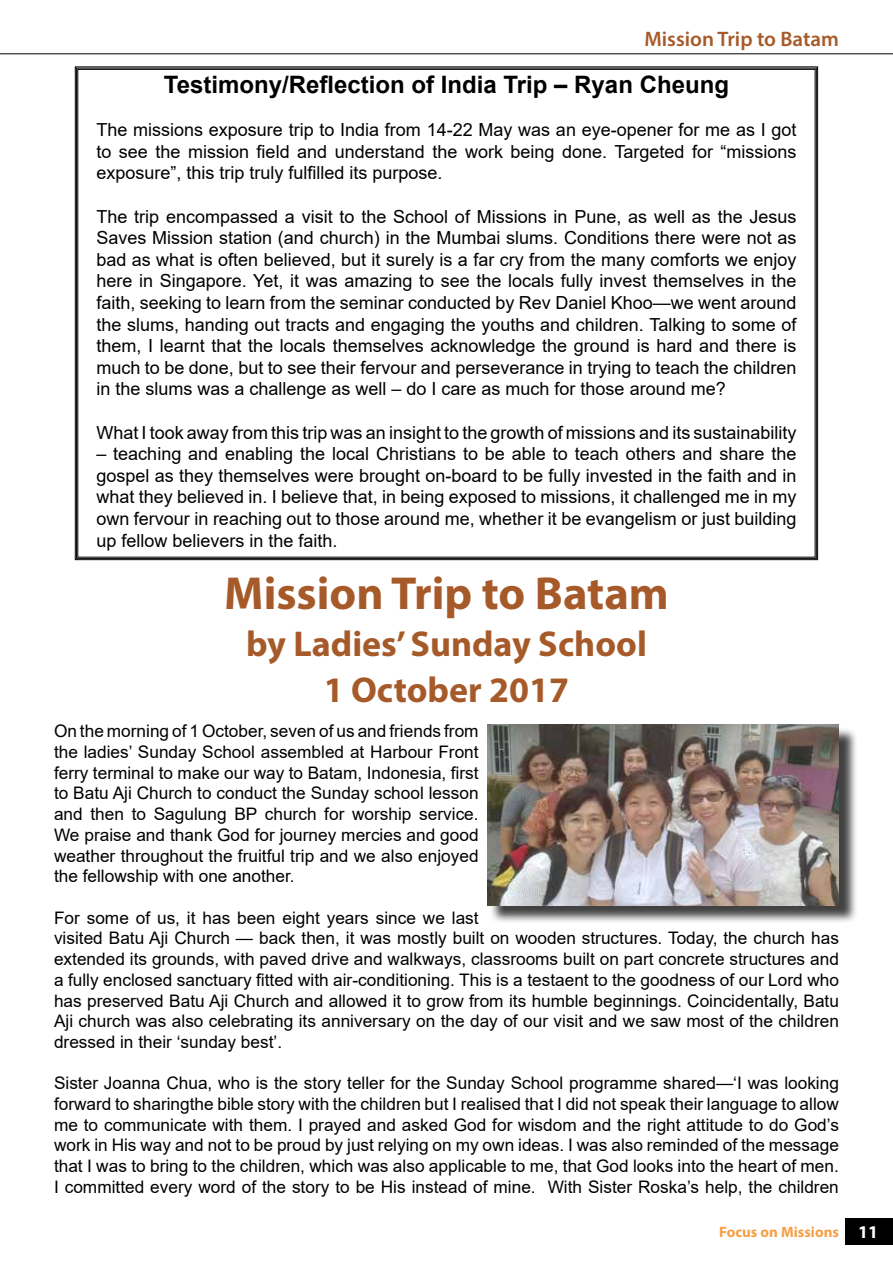
<style>
.page{position:relative;width:893px;height:1263px;background:#fff}
.page>*{position:absolute;margin:0;border:0;box-sizing:border-box;transform-origin:0 0}
.t1{font:700 46.5px "Myriad Pro";color:#a75a29}
.t2{font:700 36px/46.5px "Myriad Pro";color:#a75a29;text-align:center}
.t3{font:700 24px "Arial";color:#000}
.t4{font:600 21px "Myriad Pro";color:#a75a29}
.t5{font:18px/21.6px "Arial";color:#000;text-align:justify}
.t6{font:17.25px/20.7px "Arial";color:#000;text-align:justify}
.t7{font:700 15px "Myriad Pro";color:#f79f45}
.s1{font-size:18px;color:#fff}
</style>
<div class="page">
<svg style="left:0;top:53px;width:893px;height:1px"></svg>
<div style="left:846px;top:1218px;width:47px;height:26px;background:#000"></div>
<div style="left:489px;top:727px;width:369px;height:197px;background:#000;opacity:.75"></div>
<img style="left:487px;top:725px;width:352px;height:181px">
<svg style="left:75px;top:66px;width:743px;height:494px"></svg>
<p class="t4" style="left:644px;top:26px;width:196px">Mission Trip to Batam</p>
<h3 class="t3" style="left:164px;top:68px;width:566px">Testimony/Reflection of India Trip – Ryan Cheung</h3>
<p class="t5" style="left:96px;top:119px;width:702px">The missions exposure trip to India from 14-22 May was an eye-opener for me as I got to see the mission field and understand the work being done. Targeted for “missions exposure”, this trip truly fulfilled its purpose.</p>
<p class="t5" style="left:96px;top:205px;width:702px">The trip encompassed a visit to the School of Missions in Pune, as well as the Jesus Saves Mission station (and church) in the Mumbai slums. Conditions there were not as bad as what is often believed, but it surely is a far cry from the many comforts we enjoy here in Singapore. Yet, it was amazing to see the locals fully invest themselves in the faith, seeking to learn from the seminar conducted by Rev Daniel Khoo—we went around the slums, handing out tracts and engaging the youths and children. Talking to some of them, I learnt that the locals themselves acknowledge the ground is hard and there is much to be done, but to see their fervour and perseverance in trying to teach the children in the slums was a challenge as well – do I care as much for those around me?</p>
<p class="t5" style="left:96px;top:421px;width:702px">What I took away from this trip was an insight to the growth of missions and its sustainability</p>
<p class="t5" style="left:96px;top:443px;width:702px">– teaching and enabling the local Christians to be able to teach others and share the gospel as they themselves were brought on-board to be fully invested in the faith and in what they believed in. I believe that, in being exposed to missions, it challenged me in my own fervour in reaching out to those around me, whether it be evangelism or just building up fellow believers in the faith.</p>
<h1 class="t1" style="left:224px;top:563px;width:446px">Mission Trip to Batam</h1>
<h2 class="t2" style="left:246px;top:619px;width:402px">by Ladies’ Sunday School<br>1 October 2017</h2>
<p class="t6" style="left:54px;top:721px;width:426px">On the morning of 1 October, seven of us and friends from the ladies’ Sunday School assembled at Harbour Front ferry terminal to make our way to Batam, Indonesia, first to Batu Aji Church to conduct the Sunday school lesson and then to Sagulung BP church for worship service.<br>We praise and thank God for journey mercies and good weather throughout the fruitful trip and we also enjoyed the fellowship with one another.</p>
<p class="t6" style="left:54px;top:907px;width:786px;text-align:left">For some of us, it has been eight years since we last<br>visited Batu Aji Church — back then, it was mostly built on wooden structures. Today, the church has extended its grounds, with paved drive and walkways, classrooms built on part concrete structures and a fully enclosed sanctuary fitted with air-conditioning. This is a testaent to the goodness of our Lord who has preserved Batu Aji Church and allowed it to grow from its humble beginnings. Coincidentally, Batu Aji church was also celebrating its anniversary on the day of our visit and we saw most of the children dressed in their ‘sunday best’.</p>
<p class="t6" style="left:54px;top:1073px;width:786px">Sister Joanna Chua, who is the story teller for the Sunday School programme shared—‘I was looking forward to sharingthe bible story with the children but I realised that I did not speak their language to allow me to communicate with them. I prayed and asked God for wisdom and the right attitude to do God’s work in His way and not to be proud by just relying on my own ideas. I was also reminded of the message that I was to bring to the children, which was also applicable to me, that God looks into the heart of men.<br>I committed every word of the story to be His instead of mine. With Sister Roska’s help, the children</p>
<p class="t7" style="left:719px;top:1222px;width:161px">Focus on Missions <span class="s1">11</span></p>
</div>
